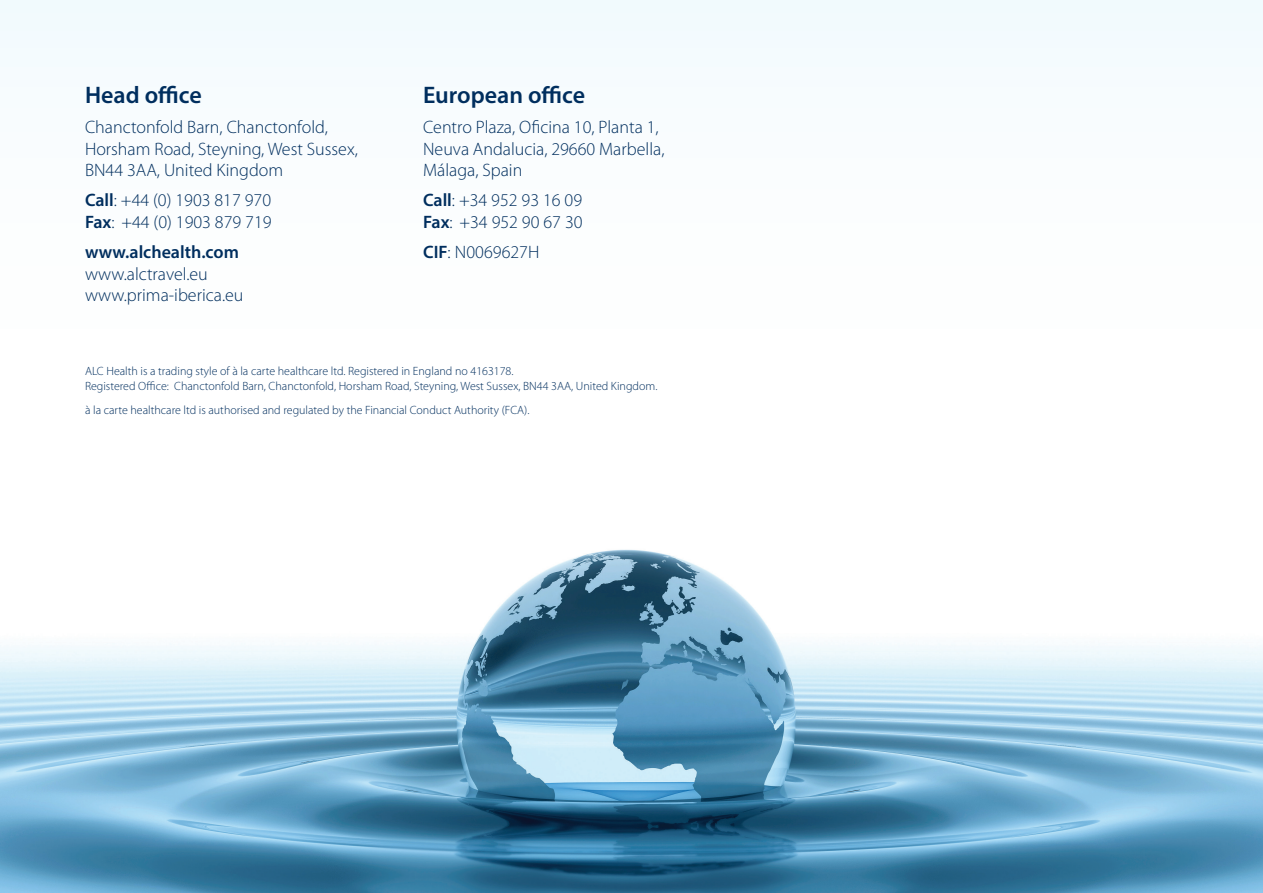
<style>
.page{position:relative;width:1263px;height:893px;background:#fff}
.page>*{position:absolute;margin:0;border:0;box-sizing:border-box;transform-origin:0 0}
.Body_subhead{font:600 24px "Myriad Pro";color:#002e5e}
.Covered_body{font:300 18px/21.6px "Myriad Pro";color:#002e5e}
.Covered_body-2{font:300 12px/15px "Myriad Pro";color:#002e5e}
.s1{font-weight:600}
</style>
<div class="page">
<img style="left:0;top:549px;width:1263px;height:344px">
<div style="left:0;top:0;width:1263px;height:425px;background:#fbfdfe"></div>
<p class="Body_subhead" style="left:85px;top:80px;width:118px">Head office</p>
<p class="Covered_body" style="left:85px;top:117px;width:274px">Chanctonfold Barn, Chanctonfold,<br>Horsham Road, Steyning, West Sussex,<br>BN44 3AA, United Kingdom</p>
<p class="Covered_body" style="left:85px;top:190px;width:188px"><span class="s1">Call</span>: +44 (0) 1903 817 970<br><span class="s1">Fax</span>: +44 (0) 1903 879 719</p>
<p class="Covered_body" style="left:85px;top:242px;width:160px"><span class="s1">www.alchealth.com </span>www.alctravel.eu www.prima-iberica.eu</p>
<p class="Body_subhead" style="left:423px;top:80px;width:164px">European office</p>
<p class="Covered_body" style="left:423px;top:117px;width:243px">Centro Plaza, Oficina 10, Planta 1,<br>Neuva Andalucia, 29660 Marbella,<br>Málaga, Spain</p>
<p class="Covered_body" style="left:423px;top:190px;width:161px"><span class="s1">Call</span>: +34 952 93 16 09<br><span class="s1">Fax</span>: +34 952 90 67 30</p>
<p class="Covered_body" style="left:423px;top:242px;width:118px"><span class="s1">CIF</span>: N0069627H</p>
<p class="Covered_body-2" style="left:85px;top:364px;width:574px">ALC Health is a trading style of à la carte healthcare ltd. Registered in England no 4163178.<br>Registered Office: Chanctonfold Barn, Chanctonfold, Horsham Road, Steyning, West Sussex, BN44 3AA, United Kingdom.</p>
<p class="Covered_body-2" style="left:85px;top:402px;width:446px">à la carte healthcare ltd is authorised and regulated by the Financial Conduct Authority (FCA).</p>
</div>
